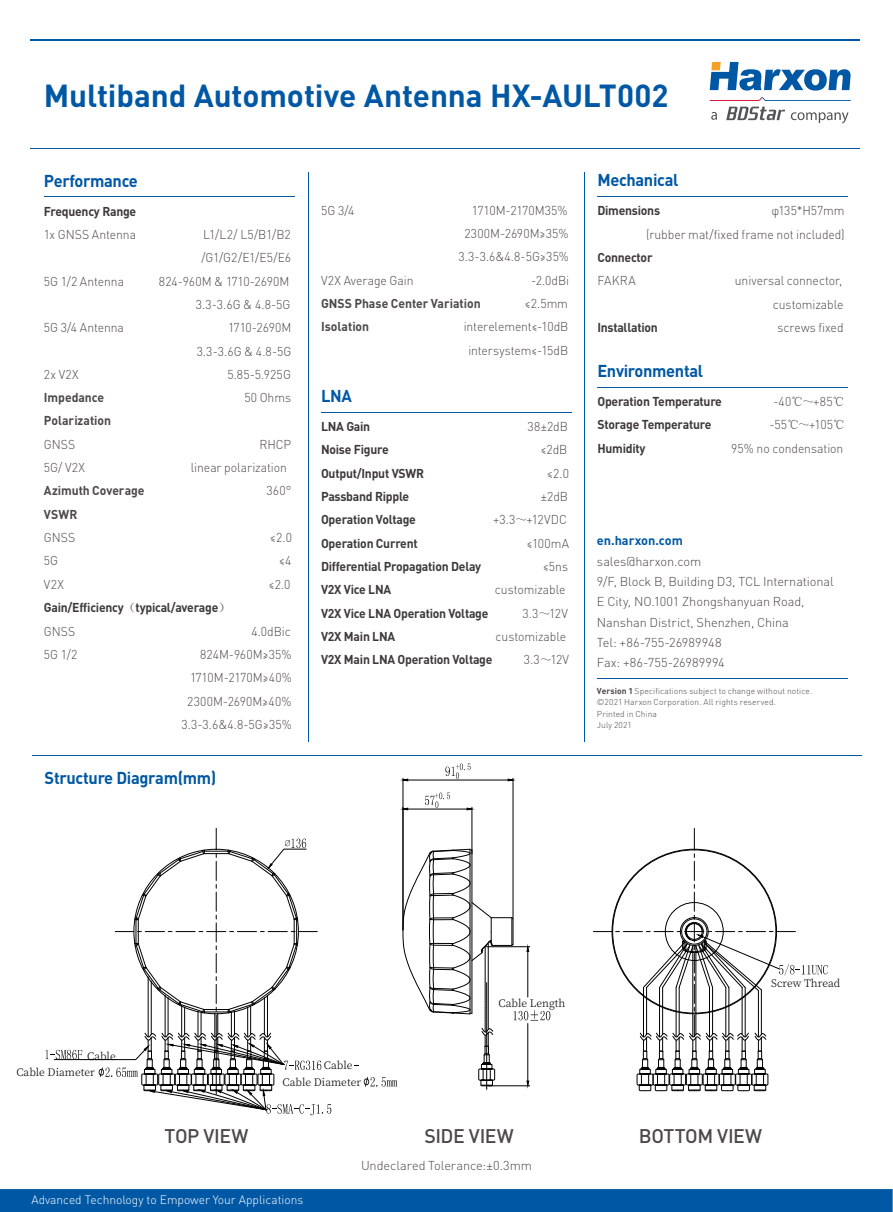
<style>
.page{position:relative;width:893px;height:1212px;background:#fff}
.page>*{position:absolute;margin:0;border:0;box-sizing:border-box;transform-origin:0 0}
.t1{font:700 31.5px "DIN";letter-spacing:-.005em;color:#0058a4}
.t2{font:500 19.5px "DIN Pro";letter-spacing:-.02em;color:#4c4948}
.t3{font:700 16.95px "DIN Pro";letter-spacing:-.02em;color:#0058a4;scale:.96 1}
.t4{font:300 12.75px/23.2px "DIN Pro";letter-spacing:-.005em;color:#4c4948;text-align:right;scale:.96 1}
.t5{font:700 12.75px/23.2px "DIN Pro";letter-spacing:-.02em;color:#3e3a39;scale:.96 1}
.t6{font:300 12.75px/20.2px "DIN Pro";letter-spacing:-.005em;color:#4c4948}
.t7{font:700 12.75px "DIN Pro";letter-spacing:-.005em;color:#4c4948;scale:.96 1}
.t8{font:700 12.75px "DIN Pro";letter-spacing:-.005em;color:#0058a4}
.t9{font:300 12px "DIN Pro";color:#fff}
.t10{font:300 10.5px "Source Han Serif CN";color:#000}
.t11{font:300 8.55px/11.2px "DIN Pro";letter-spacing:.01em;color:#4c4948}
.s1{font-family:"DIN Pro"}
.s2{font-family:"Sim Sun";font-weight:400}
.s3{font-weight:300;color:#4c4948}
.s4{font-weight:700}
</style>
<div class="page">
<hr style="left:308px;top:172px;width:1px;height:569px;background:#0058a4">
<hr style="left:584px;top:172px;width:1px;height:569px;background:#0058a4">
<hr style="left:44px;top:196px;width:251px;height:1px;background:#0058a4">
<hr style="left:321px;top:412px;width:251px;height:1px;background:#0058a4">
<hr style="left:597px;top:387px;width:251px;height:1px;background:#0058a4">
<hr style="left:597px;top:196px;width:251px;height:1px;background:#0058a4">
<hr style="left:597px;top:678px;width:251px;height:1px;background:#0058a4">
<div style="left:0;top:1189px;width:893px;height:23px;background:#0058a4"></div>
<hr style="left:32px;top:755px;width:829px;height:1px;background:#0058a4">
<svg style="left:593px;top:828px;width:235px;height:263px"></svg>
<hr style="left:472px;top:807px;width:1px;height:47px;background:#000">
<hr style="left:408px;top:809px;width:59px;height:1px;background:#000">
<svg style="left:402px;top:807px;width:6px;height:3px"></svg>
<svg style="left:466px;top:807px;width:7px;height:3px"></svg>
<svg style="left:425px;top:792px;width:25px;height:16px"></svg>
<hr style="left:403px;top:778px;width:1px;height:152px;background:#000">
<hr style="left:513px;top:778px;width:1px;height:140px;background:#000">
<hr style="left:408px;top:780px;width:100px;height:1px;background:#000">
<svg style="left:402px;top:778px;width:6px;height:3px"></svg>
<svg style="left:507px;top:778px;width:7px;height:3px"></svg>
<svg style="left:445px;top:763px;width:25px;height:16px"></svg>
<svg style="left:354px;top:848px;width:196px;height:241px"></svg>
<svg style="left:46px;top:828px;width:285px;height:287px"></svg>
<hr style="left:30px;top:148px;width:830px;height:1px;background:#0058a4">
<hr style="left:30px;top:39px;width:830px;height:2px;background:#0058a4">
<svg style="left:710px;top:62px;width:141px;height:39px"></svg>
<svg style="left:711px;top:107px;width:138px;height:16px"></svg>
<h1 class="t1" style="left:44px;top:75px;width:626px">Multiband Automotive Antenna <span class="s1">HX-AULT002</span></h1>
<h3 class="t3" style="left:44px;top:169px;width:99px">Performance</h3>
<p class="t5" style="left:44px;top:199px;width:98px">Frequency Range</p>
<p class="t4" style="left:44px;top:222px;width:97px">1x GNSS Antenna</p>
<p class="t4" style="left:201px;top:222px;width:95px;text-align:left">L1/L2/ L5/B1/B2 /G1/G2/E1/E5/E6</p>
<p class="t4" style="left:44px;top:269px;width:85px">5G 1/2 Antenna</p>
<p class="t4" style="left:159px;top:269px;width:139px">824-960M &amp; 1710-2690M<br>3.3-3.6G &amp; 4.8-5G</p>
<p class="t4" style="left:44px;top:315px;width:85px">5G 3/4 Antenna</p>
<p class="t4" style="left:197px;top:315px;width:100px">1710-2690M<br>3.3-3.6G &amp; 4.8-5G</p>
<p class="t4" style="left:44px;top:362px;width:38px">2x V2X</p>
<p class="t4" style="left:227px;top:362px;width:68px">5.85-5.925G</p>
<p class="t7" style="left:44px;top:389px;width:64px">Impedance</p>
<p class="t4" style="left:244px;top:385px;width:50px">50 Ohms</p>
<p class="t7" style="left:44px;top:412px;width:72px">Polarization</p>
<p class="t4" style="left:44px;top:432px;width:34px">GNSS</p>
<p class="t4" style="left:259px;top:432px;width:35px">RHCP</p>
<p class="t4" style="left:44px;top:455px;width:44px">5G/ V2X</p>
<p class="t4" style="left:191px;top:455px;width:102px">linear polarization</p>
<p class="t7" style="left:44px;top:482px;width:106px">Azimuth Coverage</p>
<p class="t4" style="left:266px;top:479px;width:27px">360°</p>
<p class="t7" style="left:44px;top:505px;width:36px">VSWR</p>
<p class="t4" style="left:44px;top:525px;width:34px">GNSS</p>
<p class="t4" style="left:270px;top:525px;width:24px">≤2.0</p>
<p class="t4" style="left:44px;top:549px;width:16px">5G</p>
<p class="t4" style="left:279px;top:549px;width:15px">≤4</p>
<p class="t4" style="left:44px;top:572px;width:22px">V2X</p>
<p class="t4" style="left:268px;top:572px;width:24px">≤2.0</p>
<p class="t5" style="left:44px;top:596px;width:196px">Gain/Efficiency<span class="s2">（</span>typical/average<span class="s2">）<br></span><span class="s3">GNSS</span></p>
<p class="t4" style="left:251px;top:619px;width:43px">4.0dBic</p>
<p class="t4" style="left:44px;top:642px;width:36px">5G 1/2</p>
<p class="t4" style="left:181px;top:642px;width:117px">824M-960M≥35%<br>1710M-2170M≥40%<br>2300M-2690M≥40%<br>3.3-3.6&amp;4.8-5G≥35%</p>
<h3 class="t3" style="left:45px;top:766px;width:180px">Structure Diagram(mm)</h3>
<p class="t4" style="left:321px;top:198px;width:36px">5G 3/4</p>
<p class="t4" style="left:459px;top:198px;width:117px">1710M-2170M35%<br>2300M-2690M≥35%<br>3.3-3.6&amp;4.8-5G≥35%</p>
<p class="t4" style="left:321px;top:268px;width:98px">V2X Average Gain</p>
<p class="t4" style="left:531px;top:268px;width:41px">-2.0dBi</p>
<p class="t7" style="left:321px;top:295px;width:168px">GNSS Phase Center Variation</p>
<p class="t4" style="left:525px;top:291px;width:47px">≤2.5mm</p>
<p class="t7" style="left:321px;top:318px;width:52px">Isolation</p>
<p class="t4" style="left:464px;top:315px;width:110px;text-align:center">interelement≤-10dB intersystem≤-15dB</p>
<h3 class="t3" style="left:321px;top:384px;width:34px">LNA</h3>
<p class="t5" style="left:321px;top:414px;width:53px">LNA Gain</p>
<p class="t4" style="left:528px;top:414px;width:44px">38±2dB</p>
<p class="t5" style="left:321px;top:438px;width:72px">Noise Figure</p>
<p class="t4" style="left:540px;top:438px;width:30px">≤2dB</p>
<p class="t5" style="left:321px;top:461px;width:109px">Output/Input VSWR</p>
<p class="t4" style="left:547px;top:461px;width:24px">≤2.0</p>
<p class="t5" style="left:321px;top:484px;width:93px">Passband Ripple</p>
<p class="t4" style="left:541px;top:484px;width:30px">±2dB</p>
<p class="t5" style="left:321px;top:508px;width:100px">Operation Voltage</p>
<p class="t4" style="left:493px;top:508px;width:79px">+3.3<span class="s2">～</span>+12VDC</p>
<p class="t5" style="left:321px;top:531px;width:102px">Operation Current</p>
<p class="t4" style="left:526px;top:531px;width:46px">≤100mA</p>
<p class="t5" style="left:321px;top:554px;width:168px">Differential Propagation Delay</p>
<p class="t4" style="left:543px;top:554px;width:28px">≤5ns</p>
<p class="t5" style="left:321px;top:578px;width:75px">V2X Vice LNA</p>
<p class="t4" style="left:495px;top:578px;width:75px">customizable</p>
<p class="t5" style="left:321px;top:601px;width:176px">V2X Vice LNA Operation Voltage</p>
<p class="t4" style="left:523px;top:601px;width:49px">3.3<span class="s2">～</span>12V</p>
<p class="t5" style="left:321px;top:624px;width:79px">V2X Main LNA</p>
<p class="t4" style="left:496px;top:624px;width:75px">customizable</p>
<p class="t5" style="left:321px;top:648px;width:180px">V2X Main LNA Operation Voltage</p>
<p class="t4" style="left:524px;top:648px;width:49px">3.3<span class="s2">～</span>12V</p>
<h3 class="t3" style="left:597px;top:169px;width:86px">Mechanical</h3>
<p class="t5" style="left:597px;top:199px;width:67px">Dimensions</p>
<p class="t4" style="left:646px;top:199px;width:208px">φ135*H57mm<br>(rubber mat/fixed frame not included)</p>
<p class="t5" style="left:597px;top:245px;width:59px">Connector</p>
<p class="t4" style="left:597px;top:268px;width:41px">FAKRA</p>
<p class="t4" style="left:735px;top:268px;width:115px">universal connector, customizable</p>
<p class="t5" style="left:597px;top:315px;width:64px">Installation</p>
<p class="t4" style="left:777px;top:315px;width:70px">screws fixed</p>
<h3 class="t3" style="left:597px;top:359px;width:112px">Environmental</h3>
<p class="t5" style="left:597px;top:389px;width:131px">Operation Temperature</p>
<p class="t4" style="left:773px;top:389px;width:76px">-40<span class="s2">℃～</span>+85<span class="s2">℃</span></p>
<p class="t5" style="left:597px;top:413px;width:120px">Storage Temperature</p>
<p class="t4" style="left:769px;top:413px;width:80px">-55<span class="s2">℃～</span>+105<span class="s2">℃</span></p>
<p class="t5" style="left:597px;top:436px;width:52px">Humidity</p>
<p class="t4" style="left:731px;top:436px;width:118px">95% no condensation</p>
<p class="t8" style="left:597px;top:532px;width:87px">en.harxon.com</p>
<p class="t6" style="left:597px;top:550px;width:238px">sales@harxon.com<br>9/F, Block B, Building D3, TCL International<br>E City, NO.1001 Zhongshanyuan Road,<br>Nanshan District, Shenzhen, China<br>Tel: +86-755-26989948<br>Fax: +86-755-26989994</p>
<p class="t11" style="left:597px;top:685px;width:217px"><span class="s4">Version 1</span> Specifications subject to change without notice. ©2021 Harxon Corporation. All rights reserved.<br>Printed in China<br>July 2021</p>
<p class="t10" style="left:87px;top:1050px;width:30px">Cable</p>
<p class="t10" style="left:16px;top:1066px;width:80px">Cable Diameter</p>
<p class="t10" style="left:324px;top:1059px;width:30px">Cable</p>
<p class="t10" style="left:283px;top:1076px;width:80px">Cable Diameter</p>
<p class="t10" style="left:498px;top:997px;width:68px">Cable Length</p>
<p class="t10" style="left:771px;top:977px;width:71px">Screw Thread</p>
<h2 class="t2" style="left:165px;top:1123px;width:85px">TOP VIEW</h2>
<h2 class="t2" style="left:424px;top:1123px;width:91px">SIDE VIEW</h2>
<h2 class="t2" style="left:639px;top:1123px;width:125px">BOTTOM VIEW</h2>
<p class="t6" style="left:361px;top:1155px;width:173px">Undeclared Tolerance:±0.3mm</p>
<p class="t9" style="left:32px;top:1191px;width:273px">Advanced Technology to Empower Your Applications</p>
</div>
